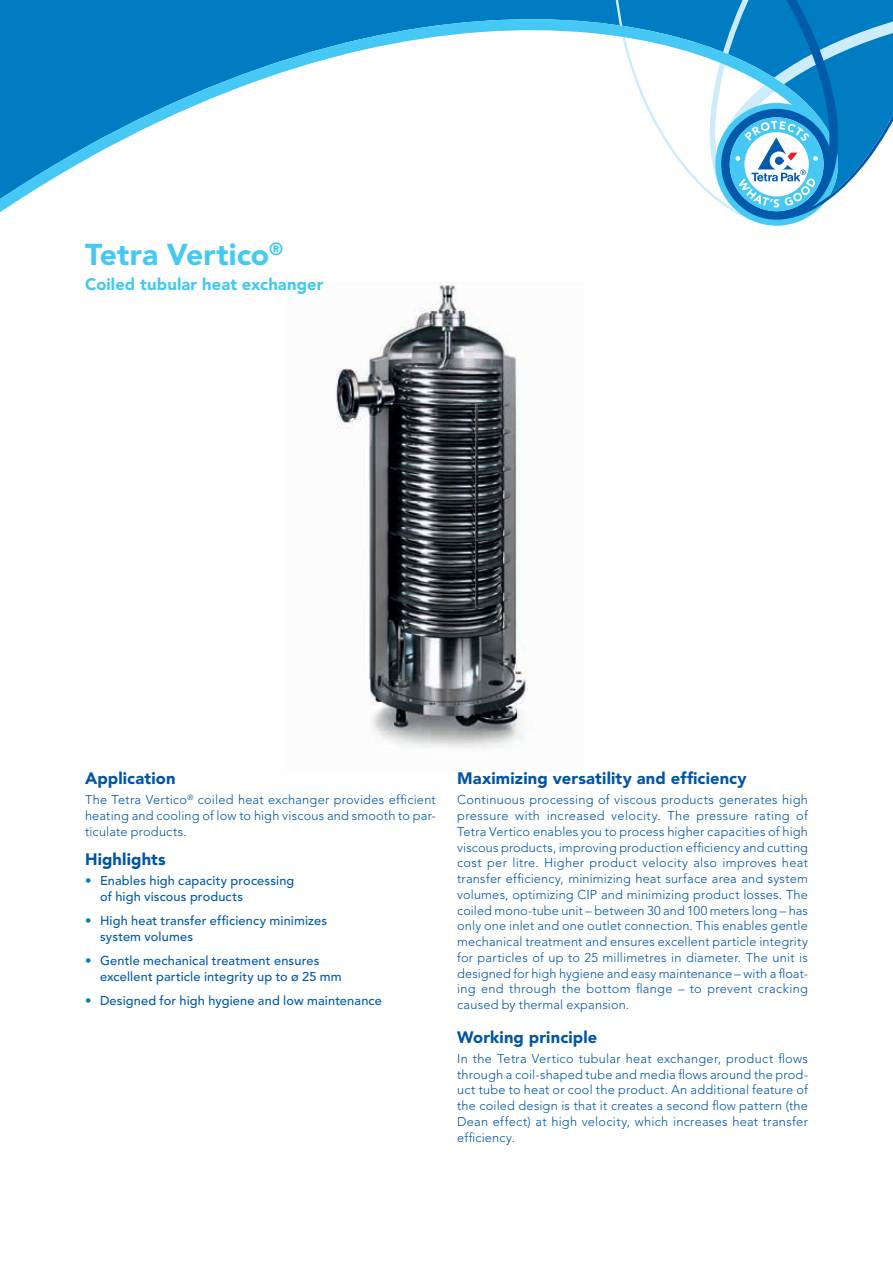
<style>
.page{position:relative;width:893px;height:1263px;background:#fff}
.page>*{position:absolute;margin:0;border:0;box-sizing:border-box;transform-origin:0 0}
.t1{font:900 30px "Avenir LT Std";color:#45c8f4}
.t2{font:900 16.5px "Avenir LT Std";letter-spacing:.01em;color:#0155a5}
.t3{font:900 16.5px "Avenir LT Std";letter-spacing:.01em;color:#45c8f4}
.t4{font:300 12.75px/15.8px "Avenir LT Std";letter-spacing:.015em;color:#0155a5;text-align:justify}
.t5{font:500 12.75px/15.8px "Avenir LT Std";letter-spacing:.015em;color:#015aaa}
.s1{font-weight:900;color:#007cc2}
</style>
<div class="page">
<svg style="left:0;top:15px;width:83px;height:198px;background:#2792cd"></svg>
<svg style="left:83px;top:0;width:530px;height:161px"></svg>
<svg style="left:613px;top:0;width:280px;height:226px"></svg>
<img style="left:335px;top:282px;width:191px;height:466px">
<h1 class="t1" style="left:85px;top:236px;width:199px">Tetra Vertico<sup>®</sup></h1>
<p class="t3" style="left:85px;top:275px;width:240px">Coiled tubular heat exchanger</p>
<p class="t2" style="left:85px;top:768px;width:92px">Application</p>
<p class="t4" style="left:85px;top:792px;width:352px">The Tetra Vertico<sup>®</sup> coiled heat exchanger provides efficient heating and cooling of low to high viscous and smooth to par&shy;ticulate products.</p>
<p class="t2" style="left:85px;top:849px;width:82px">Highlights</p>
<p class="t5" style="left:100px;top:873px;width:196px;text-indent:-15px"><span class="s1">•</span> Enables high capacity processing of high viscous products</p>
<p class="t5" style="left:100px;top:913px;width:228px;text-indent:-15px"><span class="s1">•</span> High heat transfer efficiency minimizes system volumes</p>
<p class="t5" style="left:100px;top:953px;width:243px;text-indent:-15px"><span class="s1">•</span> Gentle mechanical treatment ensures excellent particle integrity up to ø 25 mm</p>
<p class="t5" style="left:85px;top:993px;width:298px"><span class="s1">•</span> Designed for high hygiene and low maintenance</p>
<p class="t2" style="left:457px;top:768px;width:291px">Maximizing versatility and efficiency</p>
<p class="t4" style="left:457px;top:792px;width:352px">Continuous processing of viscous products generates high pressure with increased velocity. The pressure rating of Tetra Vertico enables you to process higher capacities of high viscous products, improving production efficiency and cutting cost per litre. Higher product velocity also improves heat transfer efficiency, minimizing heat surface area and system volumes, optimizing CIP and minimizing product losses. The coiled mono-tube unit – between 30 and 100 meters long – has only one inlet and one outlet connection. This enables gentle mechanical treatment and ensures excellent particle integrity for particles of up to 25 millimetres in diameter. The unit is designed for high hygiene and easy maintenance – with a float&shy;ing end through the bottom flange – to prevent cracking caused by thermal expansion.</p>
<p class="t2" style="left:457px;top:1027px;width:142px">Working principle</p>
<p class="t4" style="left:457px;top:1050px;width:352px">In the Tetra Vertico tubular heat exchanger, product flows through a coil-shaped tube and media flows around the prod&shy;uct tube to heat or cool the product. An additional feature of the coiled design is that it creates a second flow pattern (the Dean effect) at high velocity, which increases heat transfer efficiency.</p>
</div>
